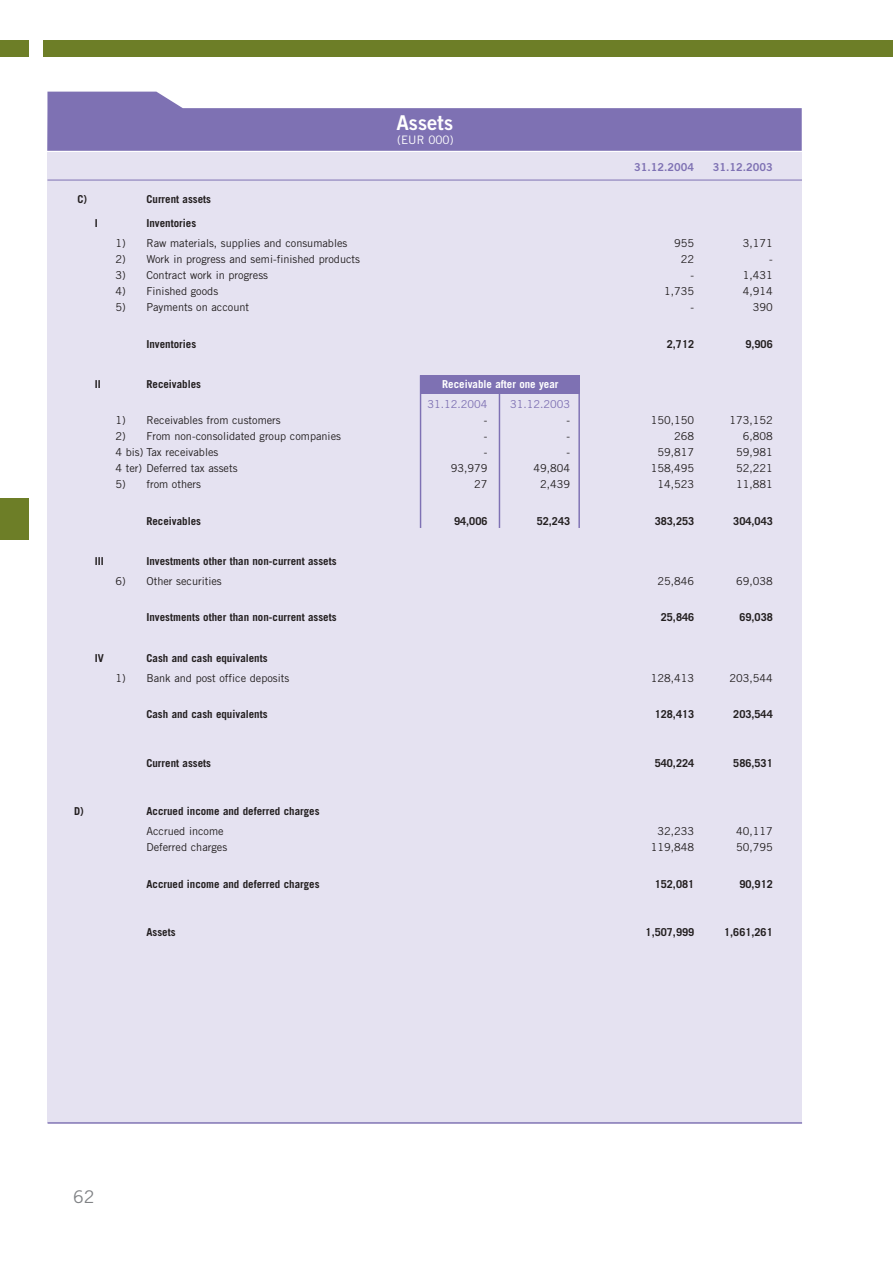
<style>
.page{position:relative;width:893px;height:1263px;background:#fff}
.page>*{position:absolute;margin:0;border:0;box-sizing:border-box;transform-origin:0 0}
.t1{font:20.4px "Trade Gothic Bold Two";color:#fff}
.t2{font:17.55px "Trade Gothic";color:#808285}
.t3{font:11.7px "Trade Gothic";color:#fff}
.t4{font:10.95px "Trade Gothic";color:#231f20}
.t5{font:700 10.95px "Trade Gothic";color:#231f20}
.t6{font:700 10.95px "Trade Gothic";color:#fff}
.t7{font:10.95px "Trade Gothic Bold Two";color:#7e71b3}
.t8{font:10.95px "Trade Gothic";color:#7e71b3}
</style>
<div class="page">
<div style="left:43px;top:40px;width:849px;height:16px;background:#6d7e27"></div>
<div style="left:0;top:40px;width:29px;height:16px;background:#6d7e27"></div>
<div style="left:0;top:499px;width:29px;height:41px;background:#6d7e27"></div>
<svg style="left:47px;top:92px;width:754px;height:59px"></svg>
<div style="left:47px;top:152px;width:755px;height:971px;background:#e5e2f1"></div>
<hr style="left:47px;top:180px;width:755px;height:1px;background:#7e71b3">
<div style="left:420px;top:375px;width:160px;height:19px;background:#7e71b3"></div>
<hr style="left:420px;top:375px;width:1px;height:153px;background:#7e71b4">
<hr style="left:578px;top:375px;width:2px;height:153px;background:#7e71b4">
<hr style="left:498px;top:389px;width:2px;height:139px;background:#7e71b4">
<hr style="left:48px;top:1122px;width:754px;height:2px;background:#7e71b3">
<h1 class="t1" style="left:396px;top:115px;width:58px">Assets</h1>
<p class="t3" style="left:397px;top:135px;width:58px">(EUR 000)</p>
<p class="t7" style="left:634px;top:163px;width:62px">31.12.2004</p>
<p class="t7" style="left:712px;top:163px;width:62px">31.12.2003</p>
<p class="t5" style="left:77px;top:195px;width:11px">C)</p>
<p class="t5" style="left:146px;top:195px;width:66px">Current assets</p>
<p class="t5" style="left:95px;top:219px;width:5px">I</p>
<p class="t5" style="left:146px;top:219px;width:51px">Inventories</p>
<p class="t4" style="left:115px;top:239px;width:233px">1) Raw materials, supplies and consumables</p>
<p class="t4" style="left:674px;top:239px;width:22px">955</p>
<p class="t4" style="left:742px;top:239px;width:32px">3,171</p>
<p class="t4" style="left:115px;top:255px;width:246px">2) Work in progress and semi-finished products</p>
<p class="t4" style="left:681px;top:255px;width:15px">22</p>
<p class="t4" style="left:769px;top:255px;width:5px">-</p>
<p class="t4" style="left:115px;top:272px;width:154px">3) Contract work in progress</p>
<p class="t4" style="left:690px;top:272px;width:5px">-</p>
<p class="t4" style="left:742px;top:272px;width:32px">1,431</p>
<p class="t4" style="left:115px;top:288px;width:104px">4) Finished goods</p>
<p class="t4" style="left:664px;top:288px;width:32px">1,735</p>
<p class="t4" style="left:742px;top:288px;width:32px">4,914</p>
<p class="t4" style="left:115px;top:304px;width:135px">5) Payments on account</p>
<p class="t4" style="left:690px;top:304px;width:5px">-</p>
<p class="t4" style="left:752px;top:304px;width:22px">390</p>
<p class="t5" style="left:146px;top:340px;width:51px">Inventories</p>
<p class="t5" style="left:667px;top:340px;width:29px">2,712</p>
<p class="t5" style="left:745px;top:340px;width:29px">9,906</p>
<p class="t5" style="left:95px;top:380px;width:8px">II</p>
<p class="t5" style="left:146px;top:380px;width:56px">Receivables</p>
<p class="t8" style="left:427px;top:400px;width:62px">31.12.2004</p>
<p class="t8" style="left:510px;top:400px;width:62px">31.12.2003</p>
<p class="t4" style="left:115px;top:416px;width:167px">1) Receivables from customers</p>
<p class="t4" style="left:484px;top:416px;width:5px">-</p>
<p class="t4" style="left:566px;top:416px;width:5px">-</p>
<p class="t4" style="left:650px;top:416px;width:45px">150,150</p>
<p class="t4" style="left:729px;top:416px;width:45px">173,152</p>
<p class="t4" style="left:115px;top:432px;width:227px">2) From non-consolidated group companies</p>
<p class="t4" style="left:484px;top:432px;width:5px">-</p>
<p class="t4" style="left:566px;top:432px;width:5px">-</p>
<p class="t4" style="left:674px;top:432px;width:22px">268</p>
<p class="t4" style="left:742px;top:432px;width:32px">6,808</p>
<p class="t4" style="left:115px;top:448px;width:104px">4 bis) Tax receivables</p>
<p class="t4" style="left:484px;top:448px;width:5px">-</p>
<p class="t4" style="left:566px;top:448px;width:5px">-</p>
<p class="t4" style="left:657px;top:448px;width:38px">59,817</p>
<p class="t4" style="left:736px;top:448px;width:38px">59,981</p>
<p class="t4" style="left:115px;top:464px;width:124px">4 ter) Deferred tax assets</p>
<p class="t4" style="left:451px;top:464px;width:38px">93,979</p>
<p class="t4" style="left:533px;top:464px;width:38px">49,804</p>
<p class="t4" style="left:650px;top:464px;width:45px">158,495</p>
<p class="t4" style="left:736px;top:464px;width:38px">52,221</p>
<p class="t4" style="left:115px;top:480px;width:87px">5) from others</p>
<p class="t4" style="left:474px;top:480px;width:15px">27</p>
<p class="t4" style="left:540px;top:480px;width:32px">2,439</p>
<p class="t4" style="left:657px;top:480px;width:38px">14,523</p>
<p class="t4" style="left:736px;top:480px;width:38px">11,881</p>
<p class="t5" style="left:146px;top:517px;width:56px">Receivables</p>
<p class="t5" style="left:454px;top:517px;width:35px">94,006</p>
<p class="t5" style="left:536px;top:517px;width:35px">52,243</p>
<p class="t5" style="left:654px;top:517px;width:41px">383,253</p>
<p class="t5" style="left:733px;top:517px;width:41px">304,043</p>
<p class="t5" style="left:95px;top:557px;width:11px">III</p>
<p class="t5" style="left:146px;top:557px;width:192px">Investments other than non-current assets</p>
<p class="t4" style="left:115px;top:577px;width:108px">6) Other securities</p>
<p class="t4" style="left:657px;top:577px;width:38px">25,846</p>
<p class="t4" style="left:736px;top:577px;width:38px">69,038</p>
<p class="t5" style="left:146px;top:613px;width:192px">Investments other than non-current assets</p>
<p class="t5" style="left:660px;top:613px;width:35px">25,846</p>
<p class="t5" style="left:739px;top:613px;width:35px">69,038</p>
<p class="t5" style="left:95px;top:654px;width:11px">IV</p>
<p class="t5" style="left:146px;top:654px;width:123px">Cash and cash equivalents</p>
<p class="t4" style="left:115px;top:674px;width:175px">1) Bank and post office deposits</p>
<p class="t4" style="left:650px;top:674px;width:45px">128,413</p>
<p class="t4" style="left:729px;top:674px;width:45px">203,544</p>
<p class="t5" style="left:146px;top:710px;width:123px">Cash and cash equivalents</p>
<p class="t5" style="left:654px;top:710px;width:41px">128,413</p>
<p class="t5" style="left:733px;top:710px;width:41px">203,544</p>
<p class="t5" style="left:146px;top:759px;width:66px">Current assets</p>
<p class="t5" style="left:654px;top:759px;width:41px">540,224</p>
<p class="t5" style="left:733px;top:759px;width:41px">586,531</p>
<p class="t5" style="left:74px;top:807px;width:11px">D)</p>
<p class="t5" style="left:146px;top:807px;width:175px">Accrued income and deferred charges</p>
<p class="t4" style="left:146px;top:827px;width:79px">Accrued income</p>
<p class="t4" style="left:657px;top:827px;width:38px">32,233</p>
<p class="t4" style="left:736px;top:827px;width:38px">40,117</p>
<p class="t4" style="left:146px;top:843px;width:82px">Deferred charges</p>
<p class="t4" style="left:650px;top:843px;width:45px">119,848</p>
<p class="t4" style="left:736px;top:843px;width:38px">50,795</p>
<p class="t5" style="left:146px;top:880px;width:175px">Accrued income and deferred charges</p>
<p class="t5" style="left:654px;top:880px;width:41px">152,081</p>
<p class="t5" style="left:739px;top:880px;width:35px">90,912</p>
<p class="t5" style="left:146px;top:928px;width:31px">Assets</p>
<p class="t5" style="left:645px;top:928px;width:50px">1,507,999</p>
<p class="t5" style="left:724px;top:928px;width:50px">1,661,261</p>
<p class="t6" style="left:442px;top:380px;width:118px">Receivable after one year</p>
<h2 class="t2" style="left:73px;top:1190px;width:23px">62</h2>
</div>
